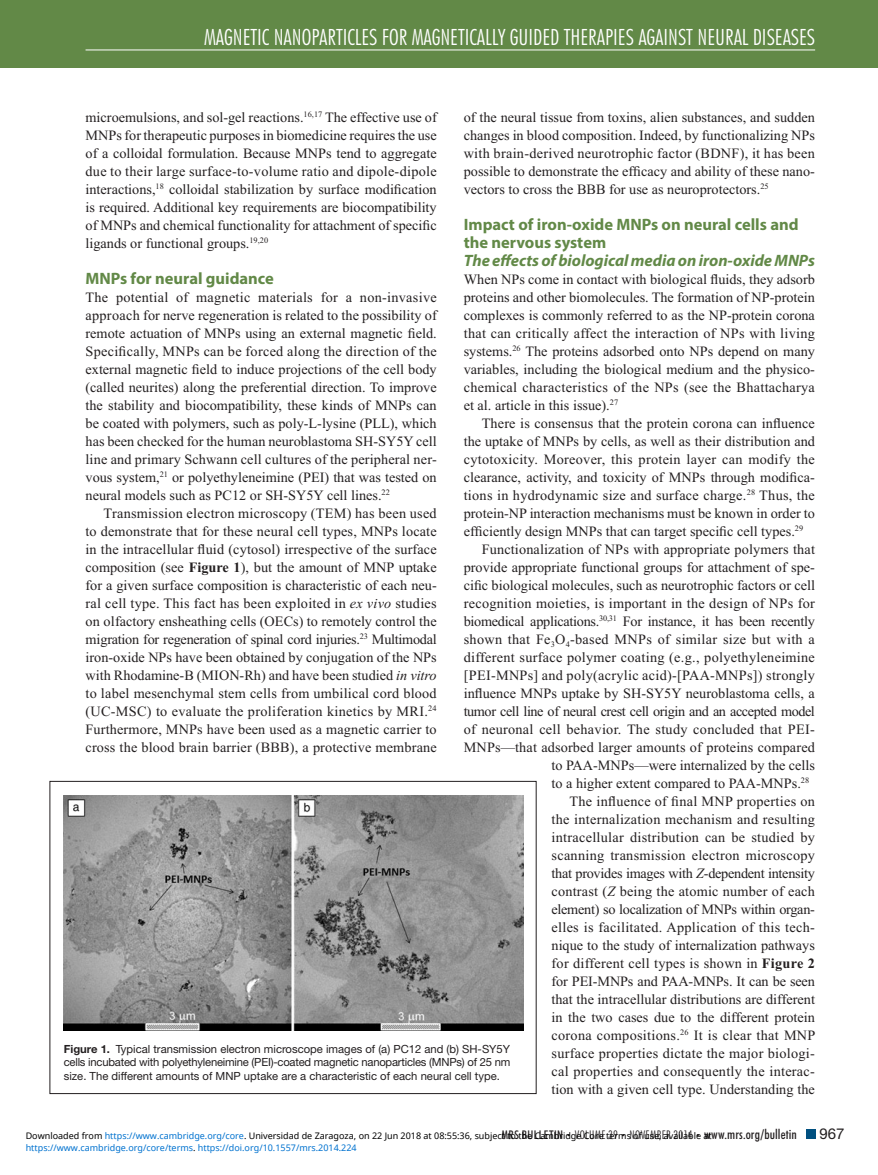
<style>
.page{position:relative;width:878px;height:1175px;background:#fff}
.page>*{position:absolute;margin:0;border:0;box-sizing:border-box;transform-origin:0 0}
.t1{font:300 condensed 22.5px "Futura BT";color:#fff}
.t2{font:700 16.5px/18px "Myriad Pro";color:#628947}
.t3{font:italic 700 16.5px "Myriad Pro";color:#628947}
.t4{font:15px "Helvetica Neue LT Std";color:#231f20}
.t5{font:14.25px/18px "Times New Roman";color:#231f20;text-align:justify}
.t6{font:14.25px "Times New Roman";letter-spacing:.02em;color:#231f20}
.t7{font:14.25px "Times New Roman";letter-spacing:-.02em;color:#231f20}
.t8{font:14.25px "Times New Roman";letter-spacing:-.03em;color:#231f20}
.t9{font:300 condensed 12px "Futura BT";letter-spacing:.03em;color:#231f20}
.t10{font:11.25px/13.5px "Helvetica Neue LT Std";color:#231f20;text-align:justify}
.t11{font:9px "Noto Sans";color:#000}
.t12{font:9px "Noto Sans";color:#0172cf}
.s1{font-weight:700}
.s2{font-style:italic}
.s3{font-weight:500}
.s4{font-size:7.5px}
.s5{font-weight:500;font-size:13.5px}
.s6{color:#0172cf}
.s7{color:#000}
</style>
<div class="page">
<div style="left:0;top:0;width:878px;height:68px;background:#628947"></div>
<hr style="left:86px;top:50px;width:729px;height:1px;background:#fff">
<div style="left:806px;top:1130px;width:9px;height:8px;background:#005080"></div>
<img style="left:64px;top:795px;width:459px;height:235px">
<div style="left:50px;top:781px;width:486px;height:313px;border:1px solid #231f20"></div>
<h1 class="t1" style="left:204px;top:29px;width:612px">MAGNETIC NANOPARTICLES FOR MAGNETICALLY GUIDED THERAPIES AGAINST NEURAL DISEASES</h1>
<p class="t5" style="left:85px;top:109px;width:353px">microemulsions, and sol-gel reactions. <sup>16</sup> <sup>,</sup> <sup>17</sup> The effective use of MNPs for therapeutic purposes in biomedicine requires the use of a colloidal formulation. Because MNPs tend to aggregate due to their large surface-to-volume ratio and dipole-dipole interactions, <sup>18</sup> colloidal stabilization by surface modification is required. Additional key requirements are biocompatibility of MNPs and chemical functionality for attachment of specific ligands or functional groups. <sup>19</sup> <sup>,</sup> <sup>20</sup></p>
<p class="t2" style="left:86px;top:271px;width:190px">MNPs for neural guidance</p>
<p class="t5" style="left:85px;top:289px;width:353px">The potential of magnetic materials for a non-invasive approach for nerve regeneration is related to the possibility of remote actuation of MNPs using an external magnetic field.<br>Specifically, MNPs can be forced along the direction of the external magnetic field to induce projections of the cell body (called neurites) along the preferential direction. To improve the stability and biocompatibility, these kinds of MNPs can be coated with polymers, such as poly-L-lysine (PLL), which has been checked for the human neuroblastoma SH-SY5Y cell line and primary Schwann cell cultures of the peripheral ner&shy;vous system, <sup>21</sup> or polyethyleneimine (PEI) that was tested on neural models such as PC12 or SH-SY5Y cell lines. <sup>22</sup></p>
<p class="t5" style="left:85px;top:505px;width:353px;text-indent:18px">Transmission electron microscopy (TEM) has been used to demonstrate that for these neural cell types, MNPs locate in the intracellular fluid (cytosol) irrespective of the surface composition (see <span class="s1">Figure 1</span> ), but the amount of MNP uptake for a given surface composition is characteristic of each neu&shy;ral cell type. This fact has been exploited in <span class="s2">ex vivo</span> studies on olfactory ensheathing cells (OECs) to remotely control the migration for regeneration of spinal cord injuries. <sup>23</sup> Multimodal iron-oxide NPs have been obtained by conjugation of the NPs with Rhodamine-B (MION-Rh) and have been studied <span class="s2">in vitro </span>to label mesenchymal stem cells from umbilical cord blood (UC-MSC) to evaluate the proliferation kinetics by MRI. <sup>24<br></sup>Furthermore, MNPs have been used as a magnetic carrier to cross the blood brain barrier (BBB), a protective membrane</p>
<p class="t5" style="left:463px;top:109px;width:353px">of the neural tissue from toxins, alien substances, and sudden changes in blood composition. Indeed, by functionalizing NPs with brain-derived neurotrophic factor (BDNF), it has been possible to demonstrate the efficacy and ability of these nano&shy;vectors to cross the BBB for use as neuroprotectors. <sup>25</sup></p>
<p class="t2" style="left:464px;top:217px;width:336px">Impact of iron-oxide MNPs on neural cells and the nervous system</p>
<p class="t3" style="left:464px;top:254px;width:353px">The effects of biological media on iron-oxide MNPs</p>
<p class="t5" style="left:463px;top:271px;width:353px">When NPs come in contact with biological fluids, they adsorb proteins and other biomolecules. The formation of NP-protein complexes is commonly referred to as the NP-protein corona that can critically affect the interaction of NPs with living systems. <sup>26</sup> The proteins adsorbed onto NPs depend on many variables, including the biological medium and the physico&shy;chemical characteristics of the NPs (see the Bhattacharya et al. article in this issue). <sup>27</sup></p>
<p class="t5" style="left:481px;top:415px;width:334px">There is consensus that the protein corona can influence</p>
<p class="t5" style="left:463px;top:433px;width:353px">the uptake of MNPs by cells, as well as their distribution and</p>
<p class="t6" style="left:463px;top:453px;width:352px">cytotoxicity. Moreover, this protein layer can modify the</p>
<p class="t5" style="left:463px;top:469px;width:353px">clearance, activity, and toxicity of MNPs through modifica-</p>
<p class="t6" style="left:463px;top:489px;width:353px">tions in hydrodynamic size and surface charge. <sup>28</sup> Thus, the</p>
<p class="t5" style="left:463px;top:505px;width:353px">protein-NP interaction mechanisms must be known in order to</p>
<p class="t5" style="left:463px;top:523px;width:341px">efficiently design MNPs that can target specific cell types. <sup>29</sup></p>
<p class="t5" style="left:482px;top:541px;width:335px">Functionalization of NPs with appropriate polymers that</p>
<p class="t5" style="left:464px;top:559px;width:353px">provide appropriate functional groups for attachment of spe-</p>
<p class="t5" style="left:464px;top:577px;width:353px">cific biological molecules, such as neurotrophic factors or cell</p>
<p class="t6" style="left:464px;top:597px;width:352px">recognition moieties, is important in the design of NPs for</p>
<p class="t7" style="left:464px;top:615px;width:352px">biomedical applications. <sup>30</sup> <sup>,</sup> <sup>31</sup> For instance, it has been recently</p>
<p class="t6" style="left:463px;top:633px;width:353px">shown that Fe <sub>3</sub> O <sub>4</sub> -based MNPs of similar size but with a</p>
<p class="t6" style="left:463px;top:651px;width:353px">different surface polymer coating (e.g., polyethyleneimine</p>
<p class="t6" style="left:463px;top:669px;width:353px">[PEI-MNPs] and poly(acrylic acid)-[PAA-MNPs]) strongly</p>
<p class="t5" style="left:463px;top:685px;width:353px">influence MNPs uptake by SH-SY5Y neuroblastoma cells, a</p>
<p class="t8" style="left:463px;top:705px;width:353px">tumor cell line of neural crest cell origin and an accepted model</p>
<p class="t6" style="left:463px;top:723px;width:352px">of neuronal cell behavior. The study concluded that PEI-</p>
<p class="t5" style="left:463px;top:739px;width:353px">MNPs—that adsorbed larger amounts of proteins compared</p>
<p class="t5" style="left:551px;top:757px;width:265px">to PAA-MNPs—were internalized by the cells</p>
<p class="t5" style="left:551px;top:775px;width:259px">to a higher extent compared to PAA-MNPs. <sup>28</sup></p>
<p class="t6" style="left:569px;top:795px;width:247px">The influence of final MNP properties on</p>
<p class="t6" style="left:551px;top:813px;width:265px">the internalization mechanism and resulting</p>
<p class="t6" style="left:551px;top:831px;width:265px">intracellular distribution can be studied by</p>
<p class="t6" style="left:551px;top:849px;width:265px">scanning transmission electron microscopy</p>
<p class="t7" style="left:551px;top:867px;width:265px">that provides images with <span class="s2">Z</span> -dependent intensity</p>
<p class="t5" style="left:551px;top:883px;width:265px">contrast ( <span class="s2">Z</span> being the atomic number of each</p>
<p class="t7" style="left:551px;top:903px;width:265px">element) so localization of MNPs within organ-</p>
<p class="t6" style="left:551px;top:921px;width:265px">elles is facilitated. Application of this tech-</p>
<p class="t5" style="left:551px;top:937px;width:265px">nique to the study of internalization pathways</p>
<p class="t6" style="left:551px;top:957px;width:265px">for different cell types is shown in <span class="s1">Figure 2</span></p>
<p class="t5" style="left:551px;top:973px;width:265px">for PEI-MNPs and PAA-MNPs. It can be seen</p>
<p class="t5" style="left:551px;top:991px;width:265px">that the intracellular distributions are different</p>
<p class="t5" style="left:551px;top:1009px;width:265px">in the two cases due to the different protein</p>
<p class="t6" style="left:551px;top:1029px;width:265px">corona compositions. <sup>26</sup> It is clear that MNP</p>
<p class="t6" style="left:551px;top:1047px;width:265px">surface properties dictate the major biologi-</p>
<p class="t6" style="left:551px;top:1065px;width:265px">cal properties and consequently the interac-</p>
<p class="t5" style="left:551px;top:1081px;width:265px">tion with a given cell type. Understanding the</p>
<p class="t10" style="left:64px;top:1043px;width:448px"><span class="s1">Figure 1.</span> Typical transmission electron microscope images of (a) PC12 and (b) SH-SY5Y cells incubated with polyethyleneimine (PEI)-coated magnetic nanoparticles (MNPs) of 25 nm size. The different amounts of MNP uptake are a characteristic of each neural cell type.</p>
<p class="t9" style="left:501px;top:1130px;width:297px"><span class="s3">MRS BULLETIN</span> <span class="s4">•</span> VOLUME 39 <span class="s4">•</span> NOVEMBER 2014 <span class="s4">•</span> <span class="s5">www.mrs.org/bulletin</span></p>
<p class="t4" style="left:819px;top:1128px;width:27px">967</p>
<p class="t11" style="left:26px;top:1129px;width:687px">Downloaded from <span class="s6">https://www.cambridge.org/core</span>. Universidad de Zaragoza, on 22 Jun 2018 at 08:55:36, subject to the Cambridge Core terms of use, available at</p>
<p class="t12" style="left:26px;top:1141px;width:332px">https://www.cambridge.org/core/terms<span class="s7">.</span> https://doi.org/10.1557/mrs.2014.224</p>
</div>
